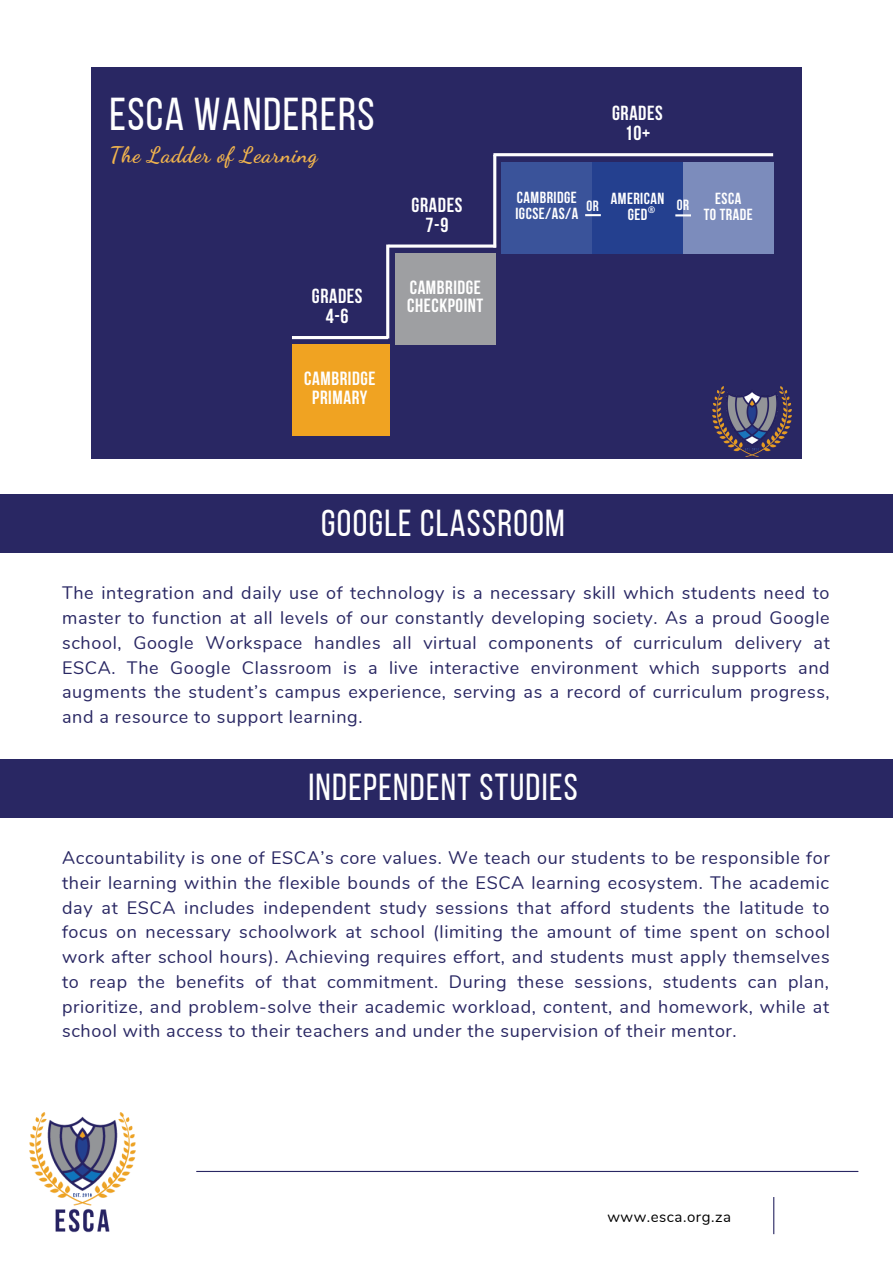
<style>
.page{position:relative;width:893px;height:1264px;background:#fff}
.page>*{position:absolute;margin:0;border:0;box-sizing:border-box;transform-origin:0 0}
.t1{font:45.9px "Bebas Neue";letter-spacing:.03em;color:#fff}
.t2{font:37.5px "Bebas Neue";letter-spacing:.035em;color:#fff}
.t3{font:700 21.75px "Dancing Script";letter-spacing:.03em;color:#f1b44d}
.t4{font:700 20.25px/20.2px "Bebas Neue";letter-spacing:.03em;color:#fff;text-align:center}
.t5{font:700 19.05px/18.6px "Bebas Neue";letter-spacing:.03em;color:#fff;text-align:center}
.t6{font:18px/24.8px "Nunito";letter-spacing:.035em;color:#292763;text-align:justify}
.t7{font:700 16.05px/15.9px "Bebas Neue";letter-spacing:.03em;color:#fff;text-align:center}
.t8{font:15px "Nunito";letter-spacing:.035em;color:#000}
.t9{font:700 14.85px "Bebas Neue";color:#fff}
.t10{font:700 9.45px "Bebas Neue";color:#fff}
</style>
<div class="page">
<hr style="left:197px;top:1170px;width:660px;height:1px;background:#292763">
<hr style="left:773px;top:1196px;width:1px;height:38px;background:#292763">
<img style="left:30px;top:1112px;width:106px;height:120px">
<div style="left:0;top:494px;width:892px;height:58px;background:#292763"></div>
<div style="left:0;top:758px;width:892px;height:59px;background:#292763"></div>
<div style="left:91px;top:67px;width:710px;height:391px;background:#292763"></div>
<div style="left:292px;top:344px;width:97px;height:92px;background:#f0a322"></div>
<div style="left:683px;top:162px;width:90px;height:91px;background:#7c8cbc"></div>
<div style="left:592px;top:162px;width:90px;height:91px;background:#24408f"></div>
<svg style="left:675px;top:214px;width:16px;height:2px"></svg>
<div style="left:501px;top:162px;width:90px;height:91px;background:#3a539a"></div>
<svg style="left:585px;top:214px;width:15px;height:2px"></svg>
<div style="left:394px;top:253px;width:101px;height:91px;background:#9e9fa2"></div>
<hr style="left:292px;top:336px;width:96px;height:3px;background:#fff">
<svg style="left:389px;top:244px;width:107px;height:4px"></svg>
<hr style="left:493px;top:153px;width:280px;height:3px;background:#fff">
<hr style="left:386px;top:244px;width:3px;height:94px;background:#fff">
<hr style="left:493px;top:155px;width:3px;height:92px;background:#fff">
<img style="left:712px;top:386px;width:79px;height:70px">
<h1 class="t1" style="left:109px;top:96px;width:267px">ESCA WANDERERS</h1>
<p class="t3" style="left:109px;top:142px;width:210px">The Ladder of Learning</p>
<p class="t4" style="left:312px;top:288px;width:52px">GRADES<br>4-6</p>
<p class="t5" style="left:304px;top:371px;width:73px">CAMBRIDGE<br>PRIMARY</p>
<p class="t4" style="left:411px;top:196px;width:52px">GRADES<br>7-9</p>
<p class="t5" style="left:407px;top:280px;width:78px;text-align:left">CAMBRIDGE<br>CHECKPOINT</p>
<p class="t4" style="left:612px;top:105px;width:52px">GRADES<br>10+</p>
<p class="t7" style="left:515px;top:191px;width:64px;text-align:left">CAMBRIDGE<br>IGCSE/AS/A</p>
<p class="t7" style="left:610px;top:192px;width:55px">AMERICAN<br>GED</p>
<p class="t7" style="left:703px;top:192px;width:50px">ESCA<br>TO TRADE</p>
<p class="t9" style="left:586px;top:200px;width:14px">OR</p>
<p class="t9" style="left:676px;top:199px;width:14px">OR</p>
<p class="t10" style="left:648px;top:206px;width:8px">®</p>
<h2 class="t2" style="left:321px;top:507px;width:245px">GOOGLE CLASSROOM</h2>
<p class="t6" style="left:62px;top:581px;width:769px">The integration and daily use of technology is a necessary skill which students need to master to function at all levels of our constantly developing society. As a proud Google school, Google Workspace handles all virtual components of curriculum delivery at ESCA. The Google Classroom is a live interactive environment which supports and augments the student’s campus experience, serving as a record of curriculum progress, and a resource to support learning.</p>
<h2 class="t2" style="left:308px;top:772px;width:271px">INDEPENDENT STUDIES</h2>
<p class="t6" style="left:62px;top:845px;width:769px">Accountability is one of ESCA’s core values. We teach our students to be responsible for their learning within the flexible bounds of the ESCA learning ecosystem. The academic day at ESCA includes independent study sessions that afford students the latitude to focus on necessary schoolwork at school (limiting the amount of time spent on school work after school hours). Achieving requires effort, and students must apply themselves to reap the benefits of that commitment. During these sessions, students can plan, prioritize, and problem-solve their academic workload, content, and homework, while at school with access to their teachers and under the supervision of their mentor.</p>
<p class="t8" style="left:607px;top:1206px;width:125px">www.esca.org.za</p>
</div>
